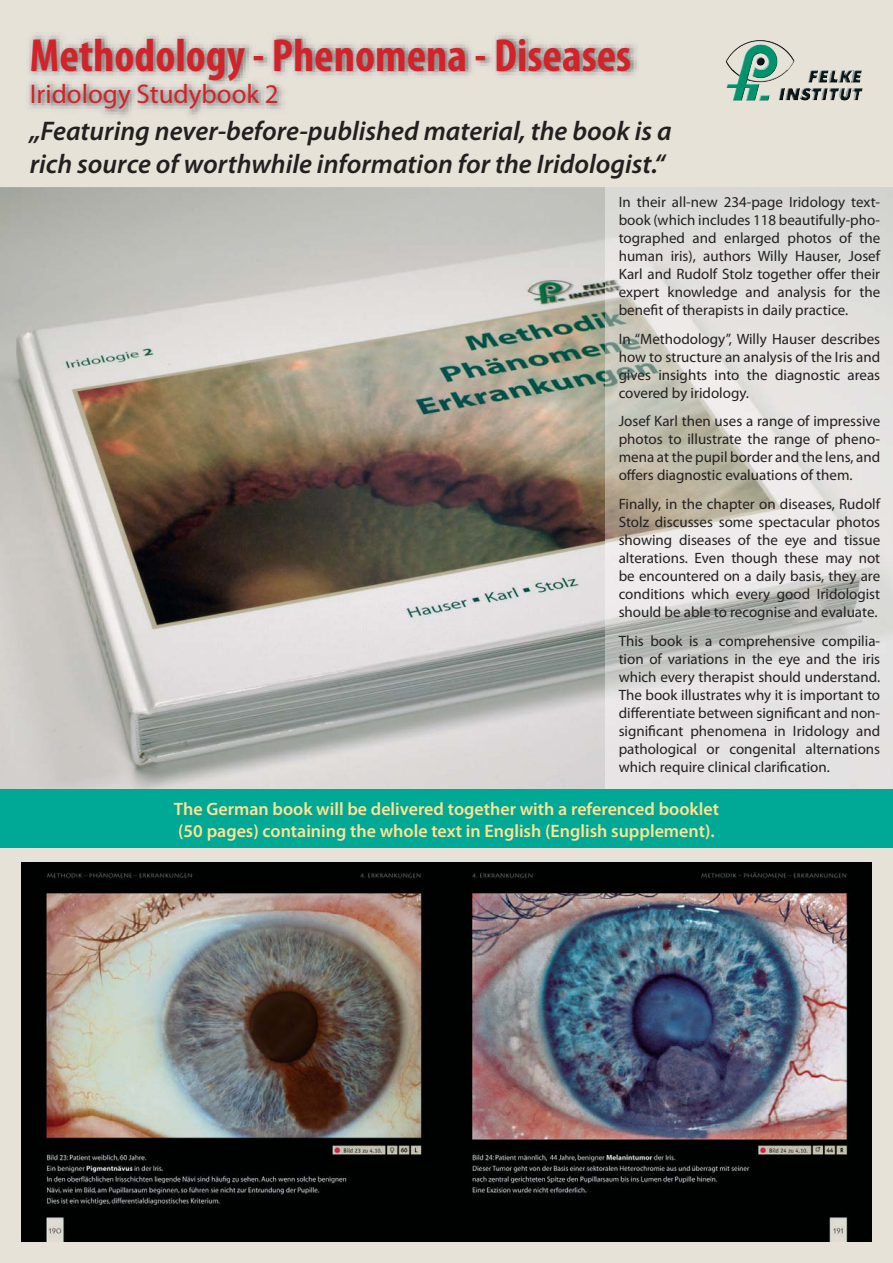
<style>
.page{position:relative;width:893px;height:1263px;background:#e6e2d8}
.page>*{position:absolute;margin:0;border:0;box-sizing:border-box;transform-origin:0 0}
.t1{font:700 condensed 46.5px "Myriad Pro";color:#d2232a}
.t2{font:italic 600 27px/32.4px "Myriad Pro";color:#231f20}
.t3{font:27px "Myriad Pro";color:#d2232a}
.t4{font:600 18px/21.6px "Myriad Pro";color:#ffe293}
.t5{font:15px/18px "Myriad Pro";color:#231f20;text-align:justify}
</style>
<div class="page">
<img style="left:21px;top:863px;width:850px;height:379px">
<img style="left:29px;top:35px;width:609px;height:81px">
<img style="left:759px;top:88px;width:93px;height:13px">
<img style="left:0;top:187px;width:606px;height:602px">
<img style="left:606px;top:187px;width:287px;height:602px">
<div style="left:0;top:789px;width:893px;height:59px;background:#00a995"></div>
<h1 class="t1" style="left:30px;top:38px;width:603px">Methodology - Phenomena - Diseases</h1>
<h2 class="t3" style="left:30px;top:84px;width:250px">Iridology Studybook 2</h2>
<h2 class="t2" style="left:30px;top:117px;width:644px">„Featuring never-before-published material, the book is a rich source of worthwhile information for the Iridologist.“</h2>
<p class="t5" style="left:619px;top:194px;width:263px">In their all-new 234-page Iridology text&shy;book (which includes 118 beautifully-pho&shy;tographed and enlarged photos of the human iris), authors Willy Hauser, Josef Karl and Rudolf Stolz together offer their expert knowledge and analysis for the benefit of therapists in daily practice.</p>
<p class="t5" style="left:619px;top:331px;width:263px">In “Methodology”, Willy Hauser describes how to structure an analysis of the Iris and gives insights into the diagnostic areas covered by iridology.</p>
<p class="t5" style="left:619px;top:414px;width:263px">Josef Karl then uses a range of impressive photos to illustrate the range of pheno&shy;mena at the pupil border and the lens, and offers diagnostic evaluations of them.</p>
<p class="t5" style="left:619px;top:497px;width:263px">Finally, in the chapter on diseases, Rudolf Stolz discusses some spectacular photos showing diseases of the eye and tissue alterations. Even though these may not be encountered on a daily basis, they are conditions which every good Iridologist should be able to recognise and evaluate.</p>
<p class="t5" style="left:619px;top:633px;width:263px">This book is a comprehensive compilia&shy;tion of variations in the eye and the iris which every therapist should understand.<br>The book illustrates why it is important to differentiate between significant and non&shy;significant phenomena in Iridology and pathological or congenital alternations which require clinical clarification.</p>
<p class="t4" style="left:174px;top:800px;width:547px">The German book will be delivered together with a referenced booklet (50 pages) containing the whole text in English (English supplement).</p>
</div>
